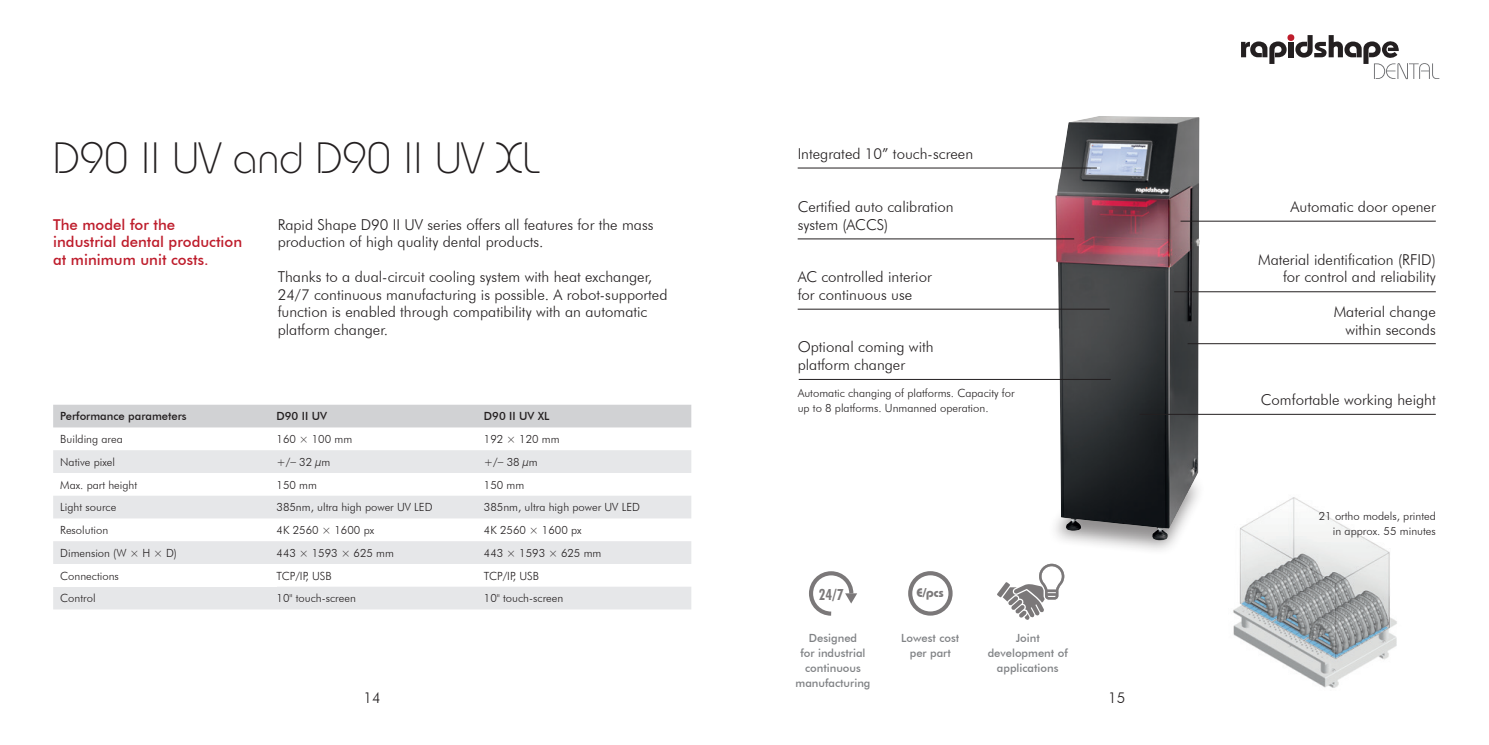
<style>
.page{position:relative;width:1489px;height:745px;background:#fff}
.page>*{position:absolute;margin:0;border:0;box-sizing:border-box;transform-origin:0 0}
.t1{font:300 43.75px "Bauhaus Std";color:#231f20}
.t2{font:700 condensed 15.25px "Futura BT";color:#231f20}
.t3{font:300 15px/17.5px "Futura BT";color:#231f20}
.t4{font:500 15px/17.5px "Futura BT";color:#be1d2c}
.t5{font:700 12.5px "Bauhaus Std";color:#231f20}
.t6{font:300 11.25px/15px "Futura BT";color:#231f20}
.t7{font:500 11.25px/15px "Futura BT";color:#808285;text-align:center}
.t8{font:500 11.25px "Futura BT";color:#231f20}
</style>
<div class="page">
<div style="left:1046px;top:469px;width:160px;height:86px;background:#231f20;opacity:.5"></div>
<img style="left:1043px;top:116px;width:156px;height:424px">
<img style="left:1233px;top:497px;width:164px;height:191px">
<div style="left:53px;top:404px;width:638px;height:23px;background:#d1d2d4"></div>
<svg style="left:53px;top:450px;width:638px;height:159px;fill:#e6e7e9"></svg>
<div style="left:53px;top:563px;width:223px;height:23px;background:#fff"></div>
<hr style="left:797px;top:168px;width:299px;height:1px;background:#231f20">
<hr style="left:797px;top:309px;width:312px;height:1px;background:#231f20">
<hr style="left:798px;top:379px;width:312px;height:1px;background:#231f20">
<hr style="left:797px;top:238px;width:277px;height:1px;background:#231f20">
<hr style="left:1180px;top:221px;width:255px;height:1px;background:#231f20">
<hr style="left:1174px;top:291px;width:261px;height:1px;background:#231f20">
<hr style="left:1187px;top:343px;width:248px;height:1px;background:#231f20">
<hr style="left:1139px;top:414px;width:296px;height:1px;background:#231f20">
<div style="left:908px;top:570px;width:44px;height:45px;border:4px solid #231f20;border-radius:50%"></div>
<svg style="left:997px;top:563px;width:68px;height:56px"></svg>
<svg style="left:809px;top:571px;width:48px;height:45px"></svg>
<svg style="left:1241px;top:41px;width:45px;height:23px"></svg>
<div style="left:1288px;top:42px;width:5px;height:15px;background:#231f20"></div>
<div style="left:1287px;top:34px;width:7px;height:7px;background:#be1d2c;border-radius:50%"></div>
<svg style="left:1295px;top:35px;width:144px;height:44px"></svg>
<p class="t1" style="left:53px;top:131px;width:488px">D90 II UV and D90 II UV XL</p>
<p class="t4" style="left:53px;top:215px;width:123px">The model for the</p>
<p class="t4" style="left:53px;top:233px;width:190px">industrial dental production at minimum unit costs.</p>
<p class="t3" style="left:278px;top:215px;width:377px">Rapid Shape D90 II UV series offers all features for the mass production of high quality dental products.</p>
<p class="t3" style="left:278px;top:268px;width:391px">Thanks to a dual-circuit cooling system with heat exchanger, 24/7 continuous manufacturing is possible. A robot-supported function is enabled through compatibility with an automatic platform changer.</p>
<p class="t8" style="left:60px;top:409px;width:128px">Performance parameters</p>
<p class="t8" style="left:276px;top:409px;width:52px">D90 II UV</p>
<p class="t8" style="left:484px;top:409px;width:67px">D90 II UV XL</p>
<p class="t6" style="left:60px;top:431px;width:64px">Building area</p>
<p class="t6" style="left:276px;top:431px;width:77px">160 × 100 mm</p>
<p class="t6" style="left:484px;top:431px;width:77px">192 × 120 mm</p>
<p class="t6" style="left:60px;top:454px;width:56px">Native pixel</p>
<p class="t6" style="left:276px;top:454px;width:55px">+/– 32 µm</p>
<p class="t6" style="left:484px;top:454px;width:55px">+/– 38 µm</p>
<p class="t6" style="left:60px;top:476px;width:78px">Max. part height</p>
<p class="t6" style="left:276px;top:476px;width:42px">150 mm</p>
<p class="t6" style="left:484px;top:476px;width:42px">150 mm</p>
<p class="t6" style="left:60px;top:499px;width:57px">Light source</p>
<p class="t6" style="left:276px;top:499px;width:157px">385nm, ultra high power UV LED</p>
<p class="t6" style="left:484px;top:499px;width:157px">385nm, ultra high power UV LED</p>
<p class="t6" style="left:60px;top:522px;width:49px">Resolution</p>
<p class="t6" style="left:276px;top:522px;width:99px">4K 2560 × 1600 px</p>
<p class="t6" style="left:484px;top:522px;width:99px">4K 2560 × 1600 px</p>
<p class="t6" style="left:60px;top:545px;width:118px">Dimension (W × H × D)</p>
<p class="t6" style="left:276px;top:545px;width:119px">443 × 1593 × 625 mm</p>
<p class="t6" style="left:484px;top:545px;width:119px">443 × 1593 × 625 mm</p>
<p class="t6" style="left:60px;top:567px;width:60px">Connections</p>
<p class="t6" style="left:276px;top:567px;width:57px">TCP/IP, USB</p>
<p class="t6" style="left:484px;top:567px;width:57px">TCP/IP, USB</p>
<p class="t6" style="left:60px;top:590px;width:37px">Control</p>
<p class="t6" style="left:276px;top:590px;width:81px">10" touch-screen</p>
<p class="t6" style="left:484px;top:590px;width:81px">10" touch-screen</p>
<p class="t3" style="left:797px;top:145px;width:177px">Integrated 10” touch-screen</p>
<p class="t3" style="left:797px;top:198px;width:157px">Certified auto calibration</p>
<p class="t3" style="left:797px;top:215px;width:92px">system (ACCS)</p>
<p class="t3" style="left:797px;top:268px;width:136px">AC controlled interior for continuous use</p>
<p class="t3" style="left:797px;top:338px;width:137px">Optional coming with</p>
<p class="t3" style="left:797px;top:355px;width:109px">platform changer</p>
<p class="t6" style="left:797px;top:385px;width:218px">Automatic changing of platforms. Capacity for up to 8 platforms. Unmanned operation.</p>
<p class="t2" style="left:818px;top:584px;width:26px">24/7</p>
<p class="t7" style="left:808px;top:630px;width:50px">Designed</p>
<p class="t7" style="left:800px;top:645px;width:67px">for industrial</p>
<p class="t7" style="left:805px;top:660px;width:57px">continuous</p>
<p class="t7" style="left:795px;top:675px;width:76px">manufacturing</p>
<p class="t5" style="left:916px;top:584px;width:29px">E/pcs</p>
<p class="t7" style="left:901px;top:630px;width:60px">Lowest cost</p>
<p class="t7" style="left:909px;top:645px;width:42px">per part</p>
<p class="t7" style="left:1015px;top:630px;width:26px">Joint</p>
<p class="t7" style="left:987px;top:645px;width:82px">development of applications</p>
<p class="t3" style="left:363px;top:688px;width:19px">14</p>
<p class="t3" style="left:1107px;top:688px;width:19px">15</p>
<p class="t3" style="left:1290px;top:198px;width:147px">Automatic door opener</p>
<p class="t3" style="left:1257px;top:250px;width:179px;text-align:right">Material identification (RFID) for control and reliability</p>
<p class="t3" style="left:1333px;top:303px;width:104px">Material change</p>
<p class="t3" style="left:1345px;top:320px;width:92px">within seconds</p>
<p class="t3" style="left:1260px;top:390px;width:176px">Comfortable working height</p>
<p class="t6" style="left:1318px;top:508px;width:118px">21 ortho models, printed</p>
<p class="t6" style="left:1332px;top:523px;width:104px">in approx. 55 minutes</p>
</div>
